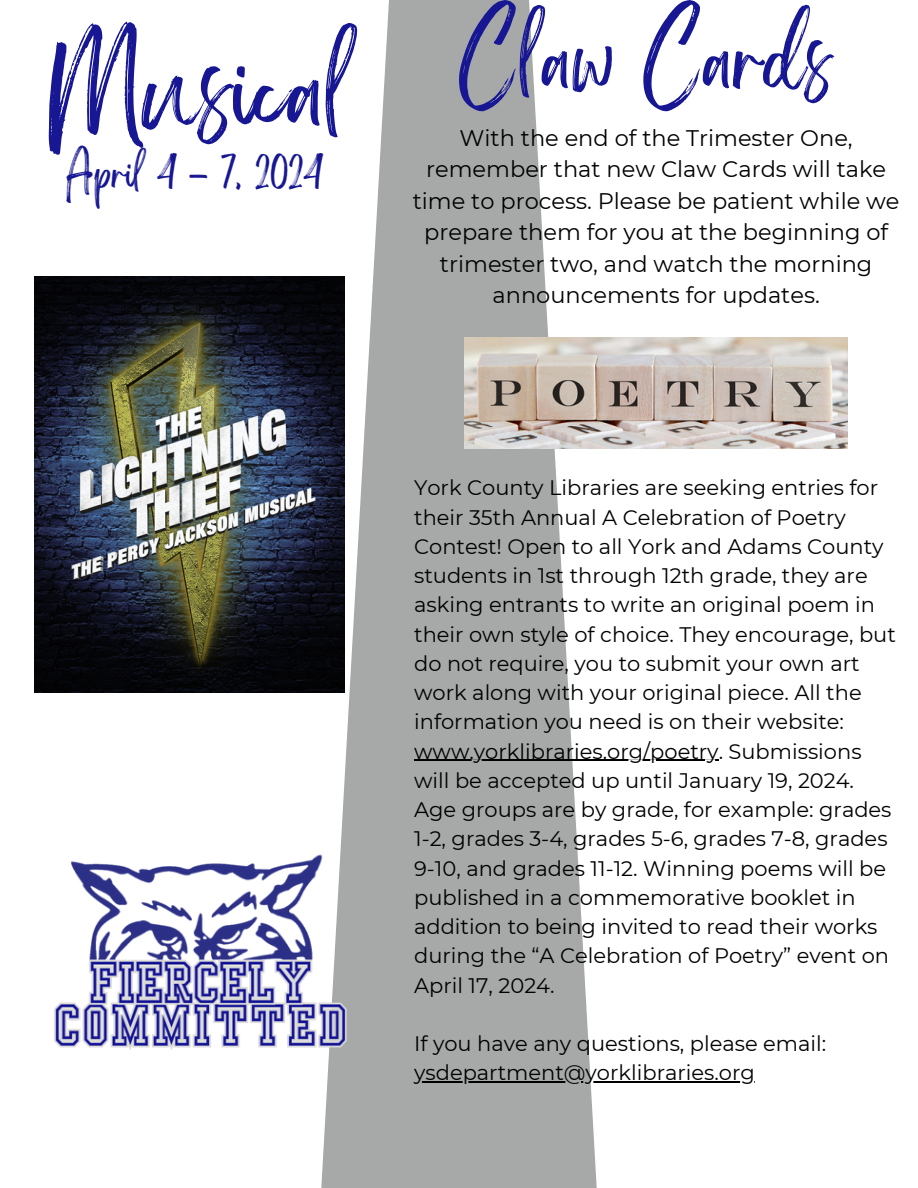
<style>
.page{position:relative;width:918px;height:1188px;background:#fff}
.page>*{position:absolute;margin:0;border:0;box-sizing:border-box;transform-origin:0 0}
.t1{font:85.2px "Brightwall";color:#171794}
.t2{font:69px "Brightwall";color:#171794}
.t3{font:32.7px "Brightwall";color:#171794}
.t4{font:22.5px/31.5px "Montserrat";color:#000;text-align:center}
.t5{font:21px/29.2px "Montserrat";color:#000}
</style>
<div class="page">
<svg style="left:321px;top:0;width:276px;height:1188px;fill:#a7a9a9"></svg>
<img style="left:34px;top:276px;width:311px;height:417px">
<img style="left:54px;top:789px;width:312px;height:332px">
<img style="left:465px;top:338px;width:382px;height:110px">
<hr style="left:414px;top:760px;width:305px;height:1px;background:#000">
<hr style="left:414px;top:1082px;width:341px;height:1px;background:#000">
<p class="t1" style="left:50px;top:61px;width:305px">Musical</p>
<p class="t3" style="left:67px;top:163px;width:258px">April 4 - 7, 2024</p>
<p class="t2" style="left:458px;top:36px;width:375px">Claw Cards</p>
<p class="t4" style="left:413px;top:122px;width:488px">With the end of the Trimester One, remember that new Claw Cards will take time to process. Please be patient while we prepare them for you at the beginning of trimester two, and watch the morning announcements for updates.</p>
<p class="t5" style="left:414px;top:473px;width:483px">York County Libraries are seeking entries for their 35th Annual A Celebration of Poetry Contest! Open to all York and Adams County students in 1st through 12th grade, they are asking entrants to write an original poem in their own style of choice. They encourage, but do not require, you to submit your own art work along with your original piece. All the information you need is on their website: www.yorklibraries.org/poetry. Submissions will be accepted up until January 19, 2024.<br>Age groups are by grade, for example: grades 1-2, grades 3-4, grades 5-6, grades 7-8, grades 9-10, and grades 11-12. Winning poems will be published in a commemorative booklet in addition to being invited to read their works during the “A Celebration of Poetry” event on April 17, 2024.</p>
<p class="t5" style="left:414px;top:1029px;width:414px">If you have any questions, please email: ysdepartment@yorklibraries.org</p>
</div>
